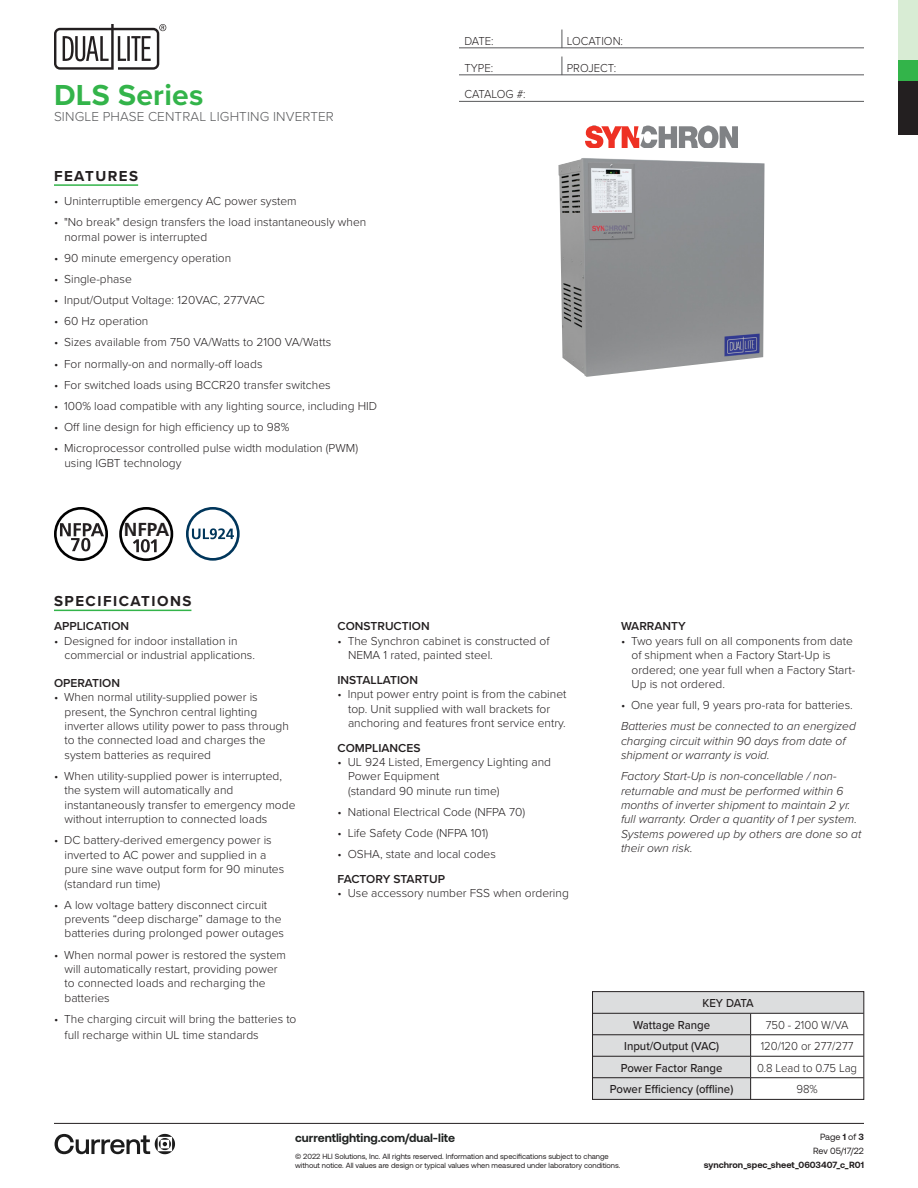
<style>
.page{position:relative;width:918px;height:1188px;background:#fff}
.page>*{position:absolute;margin:0;border:0;box-sizing:border-box;transform-origin:0 0}
.t1{font:700 30px "Proxima Nova";letter-spacing:.01em;color:#33b44a}
.t2{font:700 18.75px "Frutiger LT Std";color:#231f20}
.t3{font:700 15px "Proxima Nova";letter-spacing:.1em;color:#231f20}
.t4{font:300 13.5px "Proxima Nova";letter-spacing:.01em;color:#58595b}
.t5{font:300 12px/14.4px "Proxima Nova";color:#231f20}
.t6{font:italic 300 12px/14.4px "Proxima Nova";color:#231f20}
.t7{font:600 12px "Proxima Nova";color:#231f20}
.t8{font:500 12px/21.5px "Proxima Nova";color:#231f20;scale:.95 1}
.t9{font:300 12px "Proxima Nova";color:#231f20;scale:.95 1}
.t10{font:700 12px "Aeonik";color:#202322}
.t11{font:300 12px "Proxima Nova";letter-spacing:-.02em;color:#231f20;scale:.95 1}
.t12{font:700 9px "Aeonik";color:#231f20}
.t13{font:9px/14.1px "Aeonik";letter-spacing:-.005em;color:#231f20;text-align:right}
.t14{font:7.5px/9.8px "Aeonik";color:#231f20}
.s1{font-weight:700}
</style>
<div class="page">
<div style="left:898px;top:81px;width:20px;height:54px;background:#231f20"></div>
<div style="left:898px;top:0;width:20px;height:61px;background:#d8ecd4"></div>
<div style="left:898px;top:61px;width:20px;height:20px;background:#33b44a"></div>
<hr style="left:54px;top:1123px;width:810px;height:1px;background:#231f20">
<svg style="left:55px;top:1134px;width:120px;height:20px"></svg>
<svg style="left:54px;top:24px;width:112px;height:46px"></svg>
<hr style="left:54px;top:184px;width:84px;height:2px;background:#33b44a">
<svg style="left:54px;top:507px;width:54px;height:54px"></svg>
<hr style="left:459px;top:48px;width:405px;height:1px;background:#58595b">
<svg style="left:562px;top:30px;width:1px;height:18px"></svg>
<hr style="left:459px;top:75px;width:405px;height:1px;background:#58595b">
<svg style="left:562px;top:57px;width:1px;height:18px"></svg>
<hr style="left:54px;top:610px;width:137px;height:1px;background:#33b44a">
<svg style="left:594px;top:993px;width:268px;height:105px"></svg>
<hr style="left:593px;top:1013px;width:158px;height:1px;background:#231f20">
<hr style="left:751px;top:1013px;width:113px;height:1px;background:#231f20">
<hr style="left:593px;top:1035px;width:158px;height:1px;background:#231f20">
<hr style="left:751px;top:1035px;width:113px;height:1px;background:#231f20">
<hr style="left:593px;top:1056px;width:158px;height:1px;background:#231f20">
<hr style="left:751px;top:1056px;width:113px;height:1px;background:#231f20">
<hr style="left:593px;top:1077px;width:158px;height:1px;background:#231f20">
<hr style="left:751px;top:1077px;width:113px;height:1px;background:#231f20">
<div style="left:592px;top:991px;width:272px;height:109px;border:1px solid #231f20"></div>
<svg style="left:119px;top:507px;width:54px;height:54px"></svg>
<div style="left:186px;top:507px;width:54px;height:54px;border:3px solid #00365b;border-radius:50%"></div>
<svg style="left:192px;top:528px;width:42px;height:11px"></svg>
<hr style="left:459px;top:101px;width:405px;height:1px;background:#58595b">
<svg style="left:585px;top:126px;width:153px;height:22px"></svg>
<img style="left:558px;top:158px;width:207px;height:219px">
<h1 class="t1" style="left:54px;top:72px;width:151px">DLS Series</h1>
<p class="t4" style="left:54px;top:107px;width:281px">SINGLE PHASE CENTRAL LIGHTING INVERTER</p>
<p class="t3" style="left:54px;top:164px;width:86px">FEATURES</p>
<p class="t5" style="left:54px;top:193px;width:244px">• Uninterruptible emergency AC power system</p>
<p class="t5" style="left:65px;top:215px;width:303px;text-indent:-11px">• "No break" design transfers the load instantaneously when normal power is interrupted</p>
<p class="t5" style="left:54px;top:250px;width:179px">• 90 minute emergency operation</p>
<p class="t5" style="left:54px;top:271px;width:79px">• Single-phase</p>
<p class="t5" style="left:54px;top:292px;width:212px">• Input/Output Voltage: 120VAC, 277VAC</p>
<p class="t5" style="left:54px;top:313px;width:96px">• 60 Hz operation</p>
<p class="t5" style="left:54px;top:335px;width:279px">• Sizes available from 750 VA/Watts to 2100 VA/Watts</p>
<p class="t5" style="left:54px;top:356px;width:210px">• For normally-on and normally-off loads</p>
<p class="t5" style="left:54px;top:377px;width:278px">• For switched loads using BCCR20 transfer switches</p>
<p class="t5" style="left:54px;top:398px;width:325px">• 100% load compatible with any lighting source, including HID</p>
<p class="t5" style="left:54px;top:419px;width:237px">• Off line design for high efficiency up to 98%</p>
<p class="t5" style="left:65px;top:440px;width:295px;text-indent:-10px">• Microprocessor controlled pulse width modulation (PWM) using IGBT technology</p>
<h2 class="t2" style="left:124px;top:519px;width:47px">NFPA</h2>
<p class="t3" style="left:54px;top:590px;width:139px">SPECIFICATIONS</p>
<p class="t9" style="left:464px;top:32px;width:32px">DATE:</p>
<p class="t9" style="left:567px;top:32px;width:61px">LOCATION:</p>
<p class="t9" style="left:464px;top:59px;width:32px">TYPE:</p>
<p class="t9" style="left:567px;top:59px;width:54px">PROJECT:</p>
<p class="t11" style="left:464px;top:85px;width:66px">CATALOG #:</p>
<p class="t7" style="left:54px;top:618px;width:77px">APPLICATION</p>
<p class="t5" style="left:64px;top:633px;width:192px;text-indent:-10px">• Designed for indoor installation in commercial or industrial applications.</p>
<p class="t7" style="left:54px;top:674px;width:68px">OPERATION</p>
<p class="t5" style="left:64px;top:689px;width:226px;text-indent:-10px">• When normal utility-supplied power is present, the Synchron central lighting inverter allows utility power to pass through to the connected load and charges the system batteries as required</p>
<p class="t5" style="left:64px;top:768px;width:232px;text-indent:-10px">• When utility-supplied power is interrupted, the system will automatically and instantaneously transfer to emergency mode without interruption to connected loads</p>
<p class="t5" style="left:64px;top:832px;width:221px;text-indent:-10px">• DC battery-derived emergency power is inverted to AC power and supplied in a pure sine wave output form for 90 minutes (standard run time)</p>
<p class="t5" style="left:64px;top:897px;width:221px;text-indent:-10px">• A low voltage battery disconnect circuit prevents “deep discharge” damage to the batteries during prolonged power outages</p>
<p class="t5" style="left:64px;top:947px;width:223px;text-indent:-10px">• When normal power is restored the system will automatically restart, providing power to connected loads and recharging the batteries</p>
<p class="t5" style="left:64px;top:1010px;width:234px;line-height:16.2px;text-indent:-10px">• The charging circuit will bring the batteries to full recharge within UL time standards</p>
<p class="t7" style="left:338px;top:618px;width:94px">CONSTRUCTION</p>
<p class="t5" style="left:348px;top:633px;width:203px;text-indent:-10px">• The Synchron cabinet is constructed of<br>NEMA 1 rated, painted steel.</p>
<p class="t7" style="left:338px;top:671px;width:82px">INSTALLATION</p>
<p class="t5" style="left:348px;top:686px;width:220px;text-indent:-10px">• Input power entry point is from the cabinet top. Unit supplied with wall brackets for anchoring and features front service entry.</p>
<p class="t7" style="left:338px;top:739px;width:84px">COMPLIANCES</p>
<p class="t5" style="left:348px;top:754px;width:205px;text-indent:-10px">• UL 924 Listed, Emergency Lighting and<br>Power Equipment<br>(standard 90 minute run time)</p>
<p class="t5" style="left:338px;top:804px;width:189px">• National Electrical Code (NFPA 70)</p>
<p class="t5" style="left:338px;top:825px;width:152px">• Life Safety Code (NFPA 101)</p>
<p class="t5" style="left:338px;top:846px;width:160px">• OSHA, state and local codes</p>
<p class="t7" style="left:338px;top:870px;width:109px">FACTORY STARTUP</p>
<p class="t5" style="left:338px;top:885px;width:233px">• Use accessory number FSS when ordering</p>
<p class="t7" style="left:621px;top:618px;width:66px">WARRANTY</p>
<p class="t5" style="left:632px;top:633px;width:225px;text-indent:-10px">• Two years full on all components from date of shipment when a Factory Start-Up is ordered; one year full when a Factory Start-Up is not ordered.</p>
<p class="t5" style="left:621px;top:697px;width:233px">• One year full, 9 years pro-rata for batteries.</p>
<p class="t6" style="left:621px;top:718px;width:236px">Batteries must be connected to an energized charging circuit within 90 days from date of shipment or warranty is void.</p>
<p class="t6" style="left:621px;top:768px;width:242px">Factory Start-Up is non-concellable / non&shy;returnable and must be performed within 6 months of inverter shipment to maintain 2 yr. full warranty. Order a quantity of 1 per system.<br>Systems powered up by others are done so at their own risk.</p>
<p class="t8" style="left:633px;top:992px;width:129px;text-indent:69px">KEY DATA<br>Wattage Range</p>
<p class="t9" style="left:766px;top:1016px;width:89px">750 - 2100 W/VA</p>
<p class="t8" style="left:624px;top:1035px;width:101px">Input/Output (VAC)</p>
<p class="t9" style="left:761px;top:1037px;width:99px">120/120 or 277/277</p>
<p class="t8" style="left:621px;top:1057px;width:109px">Power Factor Range</p>
<p class="t9" style="left:757px;top:1059px;width:107px">0.8 Lead to 0.75 Lag</p>
<p class="t8" style="left:610px;top:1078px;width:131px">Power Efficiency (offline)</p>
<p class="t9" style="left:796px;top:1080px;width:24px">98%</p>
<p class="t10" style="left:295px;top:1131px;width:161px">currentlighting.com/dual-lite</p>
<p class="t14" style="left:295px;top:1151px;width:327px">© 2022 HLI Solutions, Inc. All rights reserved. Information and specifications subject to change without notice. All values are design or typical values when measured under laboratory conditions.</p>
<p class="t13" style="left:813px;top:1130px;width:52px">Page <span class="s1">1</span> of <span class="s1">3<br></span>Rev 05/17/22</p>
<p class="t12" style="left:704px;top:1160px;width:162px">synchron_spec_sheet_0603407_c_R01</p>
</div>
